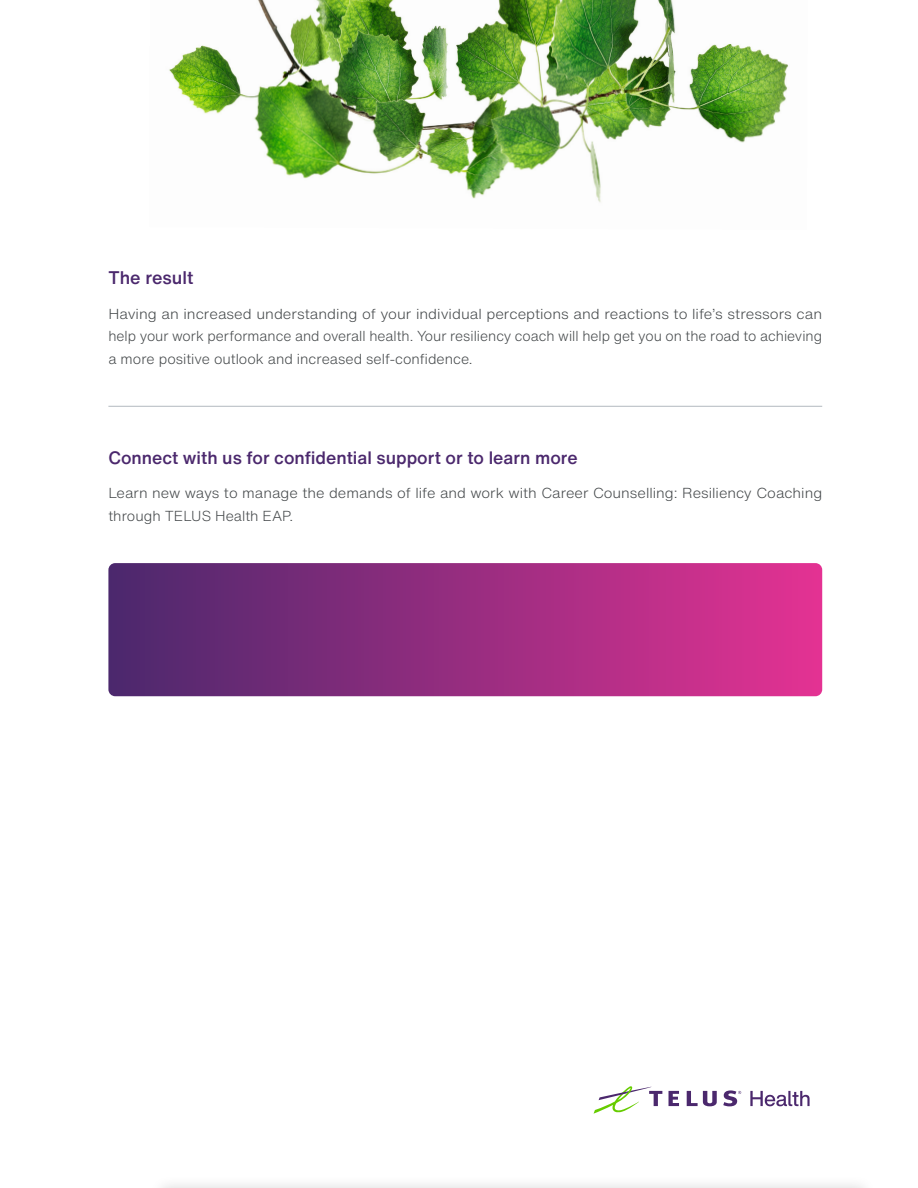
<style>
.page{position:relative;width:918px;height:1188px;background:#fff}
.page>*{position:absolute;margin:0;border:0;box-sizing:border-box;transform-origin:0 0}
.t1{font:500 18px "Helvetica Now Text";color:#4b286d}
.t2{font:500 17.7px "Helvetica Now Text";color:#4b286d}
.t3{font:300 14.25px/22.5px "Helvetica Now Text";color:#414547;text-align:justify;scale:1.05 1}
.t4{font:300 14.25px/22.5px "Helvetica Now Text";color:#414547}
</style>
<div class="page">
<div style="left:149px;top:1175px;width:728px;height:13px;background:#fafafa"></div>
<svg style="left:669px;top:1091px;width:10px;height:15px"></svg>
<svg style="left:687px;top:1091px;width:30px;height:15px"></svg>
<svg style="left:594px;top:1086px;width:68px;height:28px"></svg>
<svg style="left:723px;top:1090px;width:18px;height:16px"></svg>
<svg style="left:750px;top:1091px;width:60px;height:15px"></svg>
<svg style="left:108px;top:563px;width:714px;height:133px;background:#972d80"></svg>
<img style="left:169px;top:0;width:619px;height:203px">
<hr style="left:108px;top:406px;width:714px;height:1px;background:#b2b9bf">
<p class="t1" style="left:108px;top:266px;width:87px">The result</p>
<p class="t3" style="left:108px;top:302px;width:681px">Having an increased understanding of your individual perceptions and reactions to life’s stressors can help your work performance and overall health. Your resiliency coach will help get you on the road to achieving a more positive outlook and increased self-confidence.</p>
<p class="t2" style="left:108px;top:446px;width:471px">Connect with us for confidential support or to learn more</p>
<p class="t4" style="left:108px;top:482px;width:715px">Learn new ways to manage the demands of life and work with Career Counselling: Resiliency Coaching through TELUS Health EAP.</p>
</div>
